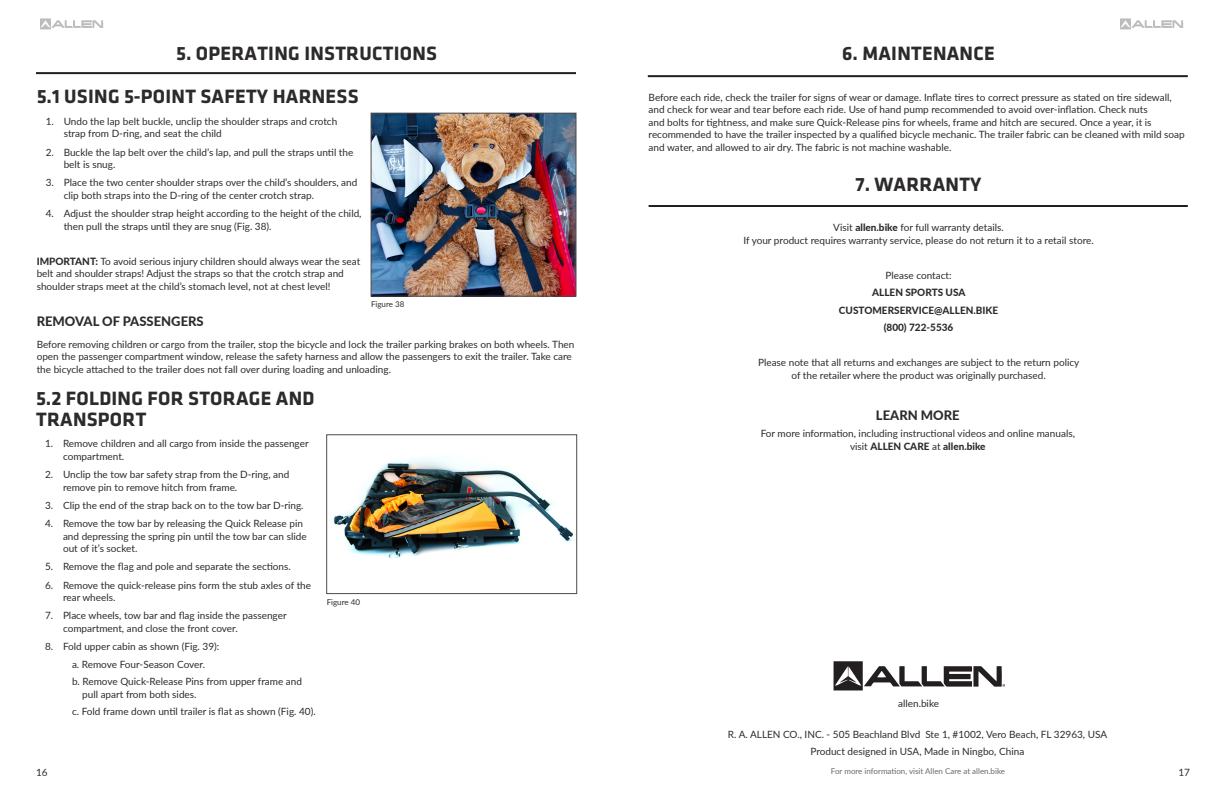
<style>
.page{position:relative;width:1224px;height:792px;background:#fff}
.page>*{position:absolute;margin:0;border:0;box-sizing:border-box;transform-origin:0 0}
.Heading_Left{font:700 20px/21px "Klavika";letter-spacing:.015em;color:#2d2a2b}
.Heading_Centered{font:700 20px "Klavika";letter-spacing:.015em;color:#2d2a2b}
.Subheading_Left{font:800 13px "Lato";color:#2d2a2b}
.Subheading_Centered{font:800 13px "Lato";color:#2d2a2b}
.Body_Left{font:10px/12.5px "Lato";color:#2d2a2b}
.Body_Centered{font:10px/13px "Lato";color:#2d2a2b;text-align:center}
.Body_Centered-2{font:800 10px "Lato";color:#2d2a2b}
.t1{font:8px "Lato";color:#6c6a6b}
.Caption_Left{font:8px "Lato";color:#2d2a2b}
.s1{font-weight:800}
</style>
<div class="page">
<svg style="left:40px;top:18px;width:64px;height:11px"></svg>
<svg style="left:1120px;top:18px;width:64px;height:11px"></svg>
<img style="left:373px;top:115px;width:201px;height:180px">
<div style="left:371px;top:113px;width:205px;height:184px;border:1px solid #524a47"></div>
<img style="left:333px;top:457px;width:241px;height:102px">
<div style="left:326px;top:434px;width:251px;height:160px;border:1px solid #524a47"></div>
<hr style="left:36px;top:72px;width:540px;height:2px;background:#231f20">
<svg style="left:834px;top:661px;width:171px;height:29px"></svg>
<hr style="left:648px;top:75px;width:540px;height:2px;background:#231f20">
<hr style="left:649px;top:205px;width:539px;height:2px;background:#231f20">
<p class="Heading_Centered" style="left:176px;top:42px;width:263px">5. OPERATING INSTRUCTIONS</p>
<p class="Heading_Left" style="left:37px;top:86px;width:323px">5.1 USING 5-POINT SAFETY HARNESS</p>
<p class="Body_Left" style="left:64px;top:115px;width:275px;text-indent:-18px">1. Undo the lap belt buckle, unclip the shoulder straps and crotch strap from D-ring, and seat the child</p>
<p class="Body_Left" style="left:64px;top:145px;width:291px;text-indent:-18px">2. Buckle the lap belt over the child’s lap, and pull the straps until the belt is snug.</p>
<p class="Body_Left" style="left:64px;top:176px;width:295px;text-indent:-18px">3. Place the two center shoulder straps over the child’s shoulders, and clip both straps into the D-ring of the center crotch strap.</p>
<p class="Body_Left" style="left:64px;top:207px;width:299px;text-indent:-18px">4. Adjust the shoulder strap height according to the height of the child, then pull the straps until they are snug (Fig. 38).</p>
<p class="Body_Left" style="left:37px;top:255px;width:325px"><span class="s1">IMPORTANT:</span> To avoid serious injury children should always wear the seat belt and shoulder straps! Adjust the straps so that the crotch strap and shoulder straps meet at the child’s stomach level, not at chest level!</p>
<p class="Subheading_Left" style="left:37px;top:312px;width:169px">REMOVAL OF PASSENGERS</p>
<p class="Body_Left" style="left:37px;top:338px;width:539px">Before removing children or cargo from the trailer, stop the bicycle and lock the trailer parking brakes on both wheels. Then open the passenger compartment window, release the safety harness and allow the passengers to exit the trailer. Take care the bicycle attached to the trailer does not fall over during loading and unloading.</p>
<p class="Caption_Left" style="left:371px;top:299px;width:35px">Figure 38</p>
<p class="Heading_Left" style="left:36px;top:388px;width:280px">5.2 FOLDING FOR STORAGE AND<br>TRANSPORT</p>
<p class="Body_Left" style="left:63px;top:437px;width:247px;text-indent:-18px">1. Remove children and all cargo from inside the passenger compartment.</p>
<p class="Body_Left" style="left:63px;top:468px;width:228px;text-indent:-18px">2. Unclip the tow bar safety strap from the D-ring, and remove pin to remove hitch from frame.</p>
<p class="Body_Left" style="left:45px;top:499px;width:260px">3. Clip the end of the strap back on to the tow bar D-ring.</p>
<p class="Body_Left" style="left:63px;top:517px;width:245px;text-indent:-18px">4. Remove the tow bar by releasing the Quick Release pin and depressing the spring pin until the tow bar can slide out of it’s socket.</p>
<p class="Body_Left" style="left:45px;top:560px;width:247px">5. Remove the flag and pole and separate the sections.</p>
<p class="Body_Left" style="left:63px;top:578px;width:250px;text-indent:-18px">6. Remove the quick-release pins form the stub axles of the rear wheels.</p>
<p class="Body_Left" style="left:63px;top:609px;width:225px;text-indent:-18px">7. Place wheels, tow bar and flag inside the passenger compartment, and close the front cover.</p>
<p class="Body_Left" style="left:45px;top:640px;width:176px">8. Fold upper cabin as shown (Fig. 39):</p>
<p class="Body_Left" style="left:72px;top:658px;width:135px">a. Remove Four-Season Cover.</p>
<p class="Body_Left" style="left:82px;top:675px;width:221px;text-indent:-10px">b. Remove Quick-Release Pins from upper frame and pull apart from both sides.</p>
<p class="Body_Left" style="left:72px;top:705px;width:245px">c. Fold frame down until trailer is flat as shown (Fig. 40).</p>
<p class="Caption_Left" style="left:327px;top:596px;width:35px">Figure 40</p>
<p class="Heading_Centered" style="left:842px;top:43px;width:154px">6. MAINTENANCE</p>
<p class="Body_Left" style="left:649px;top:90px;width:538px">Before each ride, check the trailer for signs of wear or damage. Inflate tires to correct pressure as stated on tire sidewall, and check for wear and tear before each ride. Use of hand pump recommended to avoid over-inflation. Check nuts<br>and bolts for tightness, and make sure Quick-Release pins for wheels, frame and hitch are secured. Once a year, it is recommended to have the trailer inspected by a qualified bicycle mechanic. The trailer fabric can be cleaned with mild soap and water, and allowed to air dry. The fabric is not machine washable.</p>
<p class="Heading_Centered" style="left:856px;top:173px;width:128px">7. WARRANTY</p>
<p class="Body_Centered" style="left:743px;top:220px;width:352px">Visit <span class="s1">allen.bike</span> for full warranty details.<br>If your product requires warranty service, please do not return it to a retail store.</p>
<p class="Body_Centered" style="left:886px;top:268px;width:68px">Please contact:</p>
<p class="Body_Centered-2" style="left:872px;top:285px;width:95px">ALLEN SPORTS USA</p>
<p class="Body_Centered-2" style="left:839px;top:303px;width:161px">CUSTOMERSERVICE@ALLEN.BIKE</p>
<p class="Body_Centered-2" style="left:884px;top:320px;width:71px">(800) 722-5536</p>
<p class="Body_Centered" style="left:758px;top:356px;width:323px">Please note that all returns and exchanges are subject to the return policy of the retailer where the product was originally purchased.</p>
<p class="Subheading_Centered" style="left:876px;top:406px;width:85px">LEARN MORE</p>
<p class="Body_Centered" style="left:761px;top:427px;width:316px">For more information, including instructional videos and online manuals, visit <span class="s1">ALLEN CARE</span> at <span class="s1">allen.bike</span></p>
<p class="Body_Centered" style="left:898px;top:696px;width:42px">allen.bike</p>
<p class="Body_Centered" style="left:728px;top:727px;width:381px">R. A. ALLEN CO., INC. - 505 Beachland Blvd Ste 1, #1002, Vero Beach, FL 32963, USA</p>
<p class="Body_Centered" style="left:810px;top:745px;width:215px">Product designed in USA, Made in Ningbo, China</p>
<p class="Body_Left" style="left:36px;top:766px;width:13px">16</p>
<p class="t1" style="left:831px;top:766px;width:176px">For more information, visit Allen Care at allen.bike</p>
<p class="Body_Left" style="left:1178px;top:766px;width:13px">17</p>
</div>
